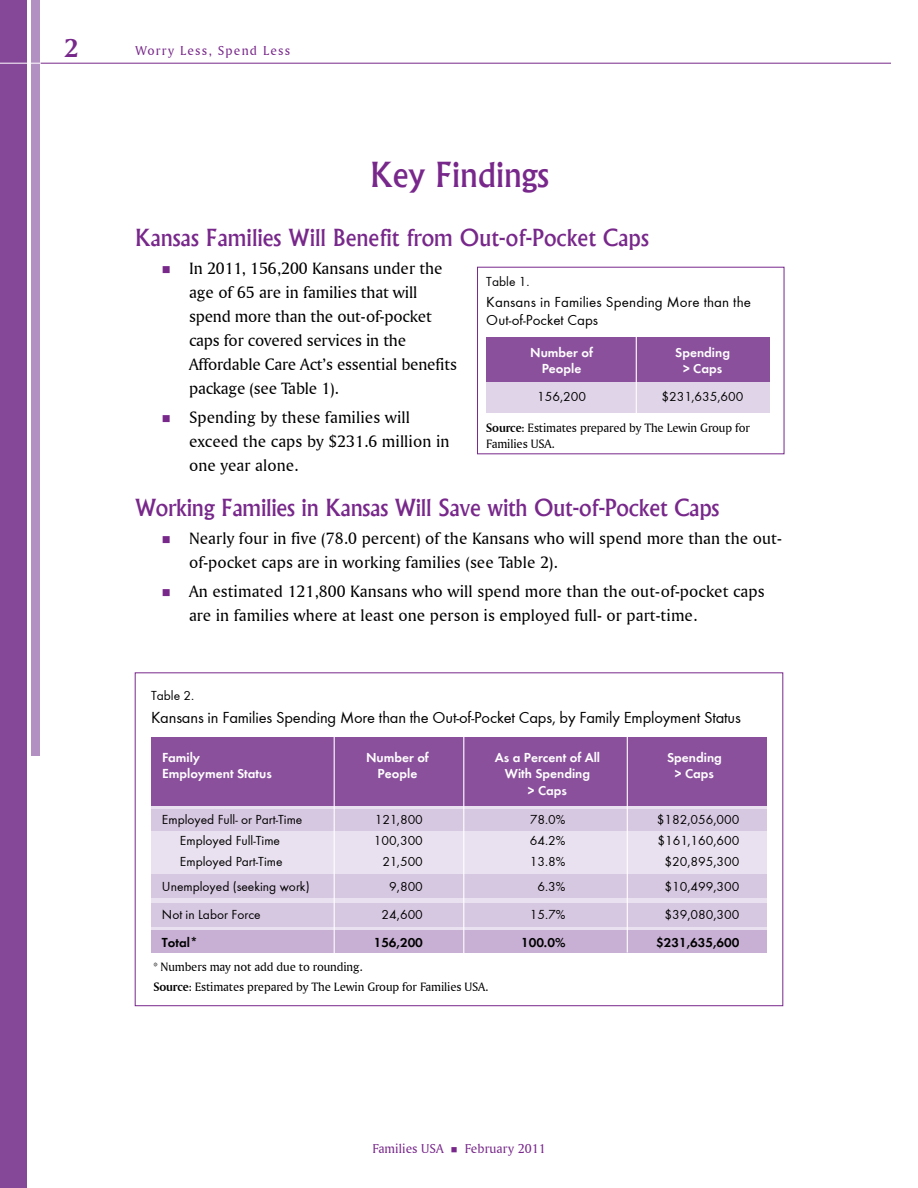
<style>
.page{position:relative;width:918px;height:1188px;background:#fff}
.page>*{position:absolute;margin:0;border:0;box-sizing:border-box;transform-origin:0 0}
.t1{font:500 33px "Albertus";color:#78288b}
.t2{font:27px "Amerigo BT Bold A";color:#78288b}
.t3{font:500 22.5px "Albertus";letter-spacing:-.01em;color:#78288b}
.t4{font:17.25px/24px "Amerigo BT Roman A";letter-spacing:.005em;color:#000}
.t5{font:16.5px "Function";letter-spacing:-.01em;color:#000}
.t6{font:15px/18px "Function";letter-spacing:.01em;color:#000}
.t7{font:13.5px "Function";color:#000}
.t8{font:700 13.5px "Function";color:#fff}
.t9{font:700 13.5px "Function";color:#000}
.t10{font:13.5px "Amerigo BT Roman A";letter-spacing:.005em;color:#78288b}
.t11{font:13.5px "Amerigo BT Roman A";letter-spacing:.09em;color:#78288b}
.t12{font:12.75px/15.3px "Amerigo BT Roman A";letter-spacing:-.01em;color:#000}
.s1{font-family:"Amerigo BT Bold A"}
</style>
<div class="page">
<div style="left:486px;top:382px;width:284px;height:31px;background:#e0d4e8"></div>
<div style="left:487px;top:337px;width:283px;height:45px;background:#8a509c"></div>
<hr style="left:636px;top:331px;width:1px;height:88px;background:#fff">
<div style="left:151px;top:737px;width:616px;height:69px;background:#8a509c"></div>
<div style="left:151px;top:806px;width:616px;height:136px;background:#e9e1ef"></div>
<div style="left:151px;top:874px;width:616px;height:24px;background:#d7c8e1"></div>
<div style="left:151px;top:903px;width:616px;height:24px;background:#d7c8e1"></div>
<div style="left:151px;top:930px;width:616px;height:22px;background:#c7b0d4"></div>
<div style="left:151px;top:809px;width:616px;height:21px;background:#d7c8e1"></div>
<hr style="left:334px;top:727px;width:1px;height:232px;background:#fff">
<hr style="left:463px;top:727px;width:1px;height:232px;background:#fff">
<hr style="left:627px;top:734px;width:1px;height:219px;background:#fff">
<div style="left:0;top:0;width:27px;height:1188px;background:#854798"></div>
<div style="left:32px;top:0;width:8px;height:756px;background:#b290c1"></div>
<hr style="left:40px;top:63px;width:851px;height:1px;background:#78288b">
<hr style="left:0;top:63px;width:40px;height:1px;background:#fff">
<h2 class="t2" style="left:64px;top:31px;width:15px">2</h2>
<p class="t11" style="left:135px;top:43px;width:157px">Worry Less, Spend Less</p>
<h1 class="t1" style="left:370px;top:154px;width:180px">Key Findings</h1>
<h3 class="t3" style="left:135px;top:223px;width:515px">Kansas Families Will Benefit from Out-of-Pocket Caps</h3>
<p class="t4" style="left:189px;top:256px;width:270px">In 2011, 156,200 Kansans under the age of 65 are in families that will spend more than the out-of-pocket caps for covered services in the Affordable Care Act’s essential benefits package (see Table 1).</p>
<p class="t4" style="left:189px;top:405px;width:262px">Spending by these families will exceed the caps by $231.6 million in one year alone.</p>
<h3 class="t3" style="left:135px;top:493px;width:586px">Working Families in Kansas Will Save with Out-of-Pocket Caps</h3>
<p class="t4" style="left:189px;top:526px;width:594px">Nearly four in five (78.0 percent) of the Kansans who will spend more than the out&shy;of-pocket caps are in working families (see Table 2).</p>
<p class="t4" style="left:189px;top:579px;width:577px">An estimated 121,800 Kansans who will spend more than the out-of-pocket caps are in families where at least one person is employed full- or part-time.</p>
<p class="t7" style="left:486px;top:273px;width:45px">Table 1.</p>
<p class="t6" style="left:486px;top:293px;width:266px">Kansans in Families Spending More than the<br>Out-of-Pocket Caps</p>
<p class="t8" style="left:530px;top:344px;width:64px">Number of</p>
<p class="t8" style="left:675px;top:344px;width:56px">Spending</p>
<p class="t8" style="left:542px;top:360px;width:41px">People</p>
<p class="t8" style="left:683px;top:360px;width:41px">&gt; Caps</p>
<p class="t7" style="left:537px;top:389px;width:50px">156,200</p>
<p class="t7" style="left:662px;top:389px;width:83px">$231,635,600</p>
<p class="t12" style="left:486px;top:420px;width:265px"><span class="s1">Source</span>: Estimates prepared by The Lewin Group for<br>Families USA.</p>
<p class="t7" style="left:151px;top:688px;width:45px">Table 2.</p>
<p class="t5" style="left:151px;top:708px;width:591px">Kansans in Families Spending More than the Out-of-Pocket Caps, by Family Employment Status</p>
<p class="t8" style="left:162px;top:750px;width:40px">Family</p>
<p class="t8" style="left:366px;top:750px;width:64px">Number of</p>
<p class="t8" style="left:495px;top:750px;width:107px">As a Percent of All</p>
<p class="t8" style="left:667px;top:750px;width:56px">Spending</p>
<p class="t8" style="left:162px;top:766px;width:111px">Employment Status</p>
<p class="t8" style="left:378px;top:766px;width:41px">People</p>
<p class="t8" style="left:505px;top:766px;width:87px">With Spending</p>
<p class="t8" style="left:675px;top:766px;width:41px">&gt; Caps</p>
<p class="t8" style="left:528px;top:782px;width:41px">&gt; Caps</p>
<p class="t7" style="left:162px;top:812px;width:142px">Employed Full- or Part-Time</p>
<p class="t7" style="left:375px;top:812px;width:50px">121,800</p>
<p class="t7" style="left:530px;top:812px;width:37px">78.0%</p>
<p class="t7" style="left:657px;top:812px;width:84px">$182,056,000</p>
<p class="t7" style="left:180px;top:833px;width:102px">Employed Full-Time</p>
<p class="t7" style="left:374px;top:833px;width:50px">100,300</p>
<p class="t7" style="left:530px;top:833px;width:37px">64.2%</p>
<p class="t7" style="left:658px;top:833px;width:83px">$161,160,600</p>
<p class="t7" style="left:180px;top:854px;width:104px">Employed Part-Time</p>
<p class="t7" style="left:382px;top:854px;width:42px">21,500</p>
<p class="t7" style="left:530px;top:854px;width:37px">13.8%</p>
<p class="t7" style="left:664px;top:854px;width:77px">$20,895,300</p>
<p class="t7" style="left:162px;top:879px;width:149px">Unemployed (seeking work)</p>
<p class="t7" style="left:389px;top:879px;width:35px">9,800</p>
<p class="t7" style="left:537px;top:879px;width:30px">6.3%</p>
<p class="t7" style="left:664px;top:879px;width:77px">$10,499,300</p>
<p class="t7" style="left:162px;top:907px;width:100px">Not in Labor Force</p>
<p class="t7" style="left:382px;top:907px;width:43px">24,600</p>
<p class="t7" style="left:530px;top:907px;width:37px">15.7%</p>
<p class="t7" style="left:664px;top:907px;width:77px">$39,080,300</p>
<p class="t9" style="left:162px;top:935px;width:37px">Total*</p>
<p class="t9" style="left:374px;top:935px;width:51px">156,200</p>
<p class="t9" style="left:521px;top:935px;width:46px">100.0%</p>
<p class="t9" style="left:656px;top:935px;width:85px">$231,635,600</p>
<p class="t12" style="left:153px;top:957px;width:337px;line-height:19.8px">* Numbers may not add due to rounding.<br><span class="s1">Source</span>: Estimates prepared by The Lewin Group for Families USA.</p>
<p class="t10" style="left:372px;top:1141px;width:175px">Families USA ■ February 2011</p>
</div>
